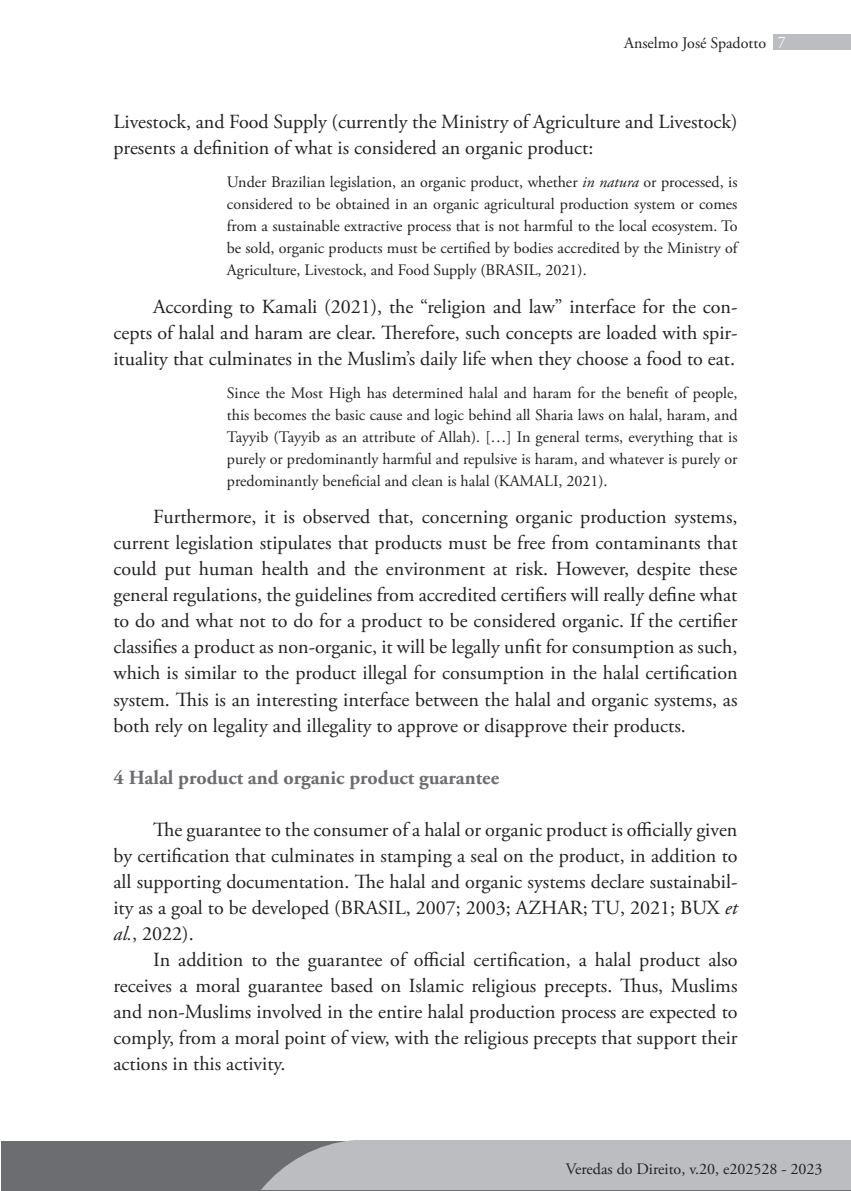
<style>
.page{position:relative;width:851px;height:1191px;background:#fff}
.page>*{position:absolute;margin:0;border:0;box-sizing:border-box;transform-origin:0 0}
.t1{font:20px/26px "Adobe Garamond Pro";color:#231f20;text-align:justify}
.t2{font:700 20px "Adobe Garamond Pro";color:#6c6d70}
.t3{font:16px/22px "Adobe Garamond Pro";color:#231f20;text-align:justify}
.s1{color:#fff}
.s2{font-style:italic}
</style>
<div class="page">
<div style="left:1px;top:1141px;width:849px;height:50px;background:#6c6d70"></div>
<hr style="left:0;top:1140px;width:1px;height:50px;background:#6c6d70">
<div style="left:773px;top:34px;width:77px;height:16px;background:#bcbdc0"></div>
<div style="left:261px;top:1140px;width:589px;height:50px;background:#bcbdc0"></div>
<p class="t3" style="left:624px;top:32px;width:163px">Anselmo José Spadotto <span class="s1">7</span></p>
<p class="t1" style="left:113px;top:109px;width:625px">Livestock, and Food Supply (currently the Ministry of Agriculture and Livestock) presents a definition of what is considered an organic product:</p>
<p class="t3" style="left:227px;top:172px;width:512px">Under Brazilian legislation, an organic product, whether <span class="s2">in natura</span> or processed, is considered to be obtained in an organic agricultural production system or comes from a sustainable extractive process that is not harmful to the local ecosystem. To be sold, organic products must be certified by bodies accredited by the Ministry of Agriculture, Livestock, and Food Supply (BRASIL, 2021).</p>
<p class="t1" style="left:113px;top:294px;width:625px;text-indent:40px">According to Kamali (2021), the “religion and law” interface for the con&shy;cepts of halal and haram are clear. Therefore, such concepts are loaded with spir&shy;ituality that culminates in the Muslim’s daily life when they choose a food to eat.</p>
<p class="t3" style="left:227px;top:382px;width:512px">Since the Most High has determined halal and haram for the benefit of people, this becomes the basic cause and logic behind all Sharia laws on halal, haram, and Tayyib (Tayyib as an attribute of Allah). […] In general terms, everything that is purely or predominantly harmful and repulsive is haram, and whatever is purely or predominantly beneficial and clean is halal (KAMALI, 2021).</p>
<p class="t1" style="left:113px;top:505px;width:625px;text-indent:40px">Furthermore, it is observed that, concerning organic production systems, current legislation stipulates that products must be free from contaminants that could put human health and the environment at risk. However, despite these general regulations, the guidelines from accredited certifiers will really define what to do and what not to do for a product to be considered organic. If the certifier classifies a product as non-organic, it will be legally unfit for consumption as such, which is similar to the product illegal for consumption in the halal certification system. This is an interesting interface between the halal and organic systems, as both rely on legality and illegality to approve or disapprove their products.</p>
<p class="t2" style="left:113px;top:765px;width:387px">4 Halal product and organic product guarantee</p>
<p class="t1" style="left:113px;top:817px;width:625px;text-indent:40px">The guarantee to the consumer of a halal or organic product is officially given by certification that culminates in stamping a seal on the product, in addition to all supporting documentation. The halal and organic systems declare sustainabil&shy;ity as a goal to be developed (BRASIL, 2007; 2003; AZHAR; TU, 2021; BUX <span class="s2">et al.</span>, 2022).</p>
<p class="t1" style="left:113px;top:947px;width:625px;text-indent:40px">In addition to the guarantee of official certification, a halal product also receives a moral guarantee based on Islamic religious precepts. Thus, Muslims and non-Muslims involved in the entire halal production process are expected to comply, from a moral point of view, with the religious precepts that support their actions in this activity.</p>
<p class="t3" style="left:565px;top:1158px;width:258px">Veredas do Direito, v.20, e202528 - 2023</p>
</div>
